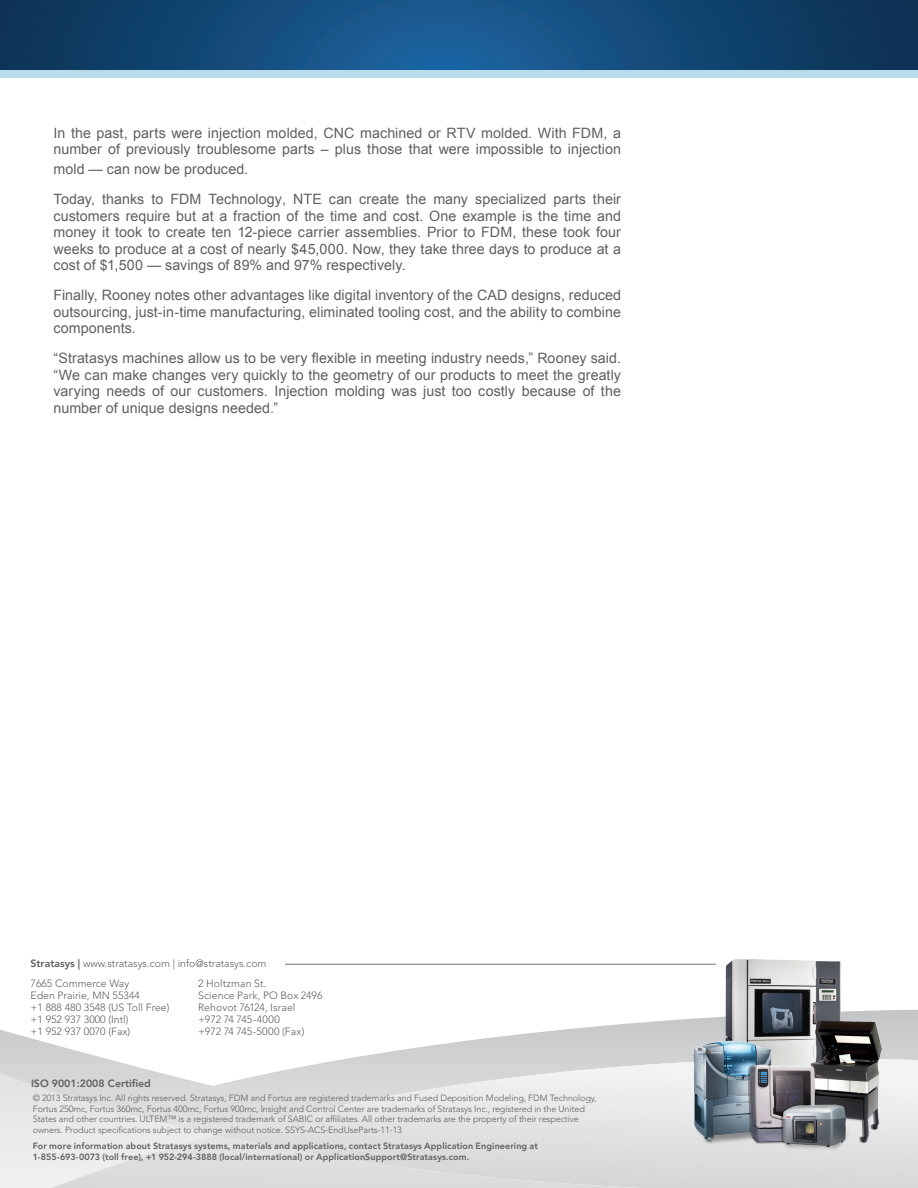
<style>
.page{position:relative;width:918px;height:1188px;background:#fff}
.page>*{position:absolute;margin:0;border:0;box-sizing:border-box;transform-origin:0 0}
.t1{font:14.25px/16.5px "Arial";letter-spacing:.005em;color:#5f5f62;text-align:justify}
.t2{font:300 10.5px/12px "Avenir LT Std";color:#5f5f62}
.t3{font:800 10.5px "Avenir LT Std";color:#5f5f62}
.t4{font:300 9px/10.5px "Avenir LT Std";letter-spacing:-.01em;color:#5f5f62}
.t5{font:800 9px/10.8px "Avenir LT Std";letter-spacing:.01em;color:#5f5f62}
.s1{font-weight:800}
</style>
<div class="page">
<svg style="left:0;top:1010px;width:918px;height:58px"></svg>
<svg style="left:214px;top:1058px;width:704px;height:77px"></svg>
<img style="left:686px;top:959px;width:202px;height:196px">
<hr style="left:285px;top:964px;width:431px;height:1px;background:#6e6e6f">
<div style="left:0;top:69px;width:918px;height:9px;background:#b8dcec"></div>
<svg style="left:0;top:0;width:918px;height:70px;background:#134876"></svg>
<p class="t1" style="left:53px;top:125px;width:569px">In the past, parts were injection molded, CNC machined or RTV molded. With FDM, a number of previously troublesome parts – plus those that were impossible to injection</p>
<p class="t1" style="left:53px;top:154px;width:569px;line-height:30px">mold — can now be produced.<br>Today, thanks to FDM Technology, NTE can create the many specialized parts their</p>
<p class="t1" style="left:53px;top:208px;width:569px">customers require but at a fraction of the time and cost. One example is the time and money it took to create ten 12-piece carrier assemblies. Prior to FDM, these took four weeks to produce at a cost of nearly $45,000. Now, they take three days to produce at a cost of $1,500 — savings of 89% and 97% respectively.</p>
<p class="t1" style="left:53px;top:287px;width:569px">Finally, Rooney notes other advantages like digital inventory of the CAD designs, reduced outsourcing, just-in-time manufacturing, eliminated tooling cost, and the ability to combine components.</p>
<p class="t1" style="left:53px;top:350px;width:569px">“Stratasys machines allow us to be very flexible in meeting industry needs,” Rooney said. “We can make changes very quickly to the geometry of our products to meet the greatly varying needs of our customers. Injection molding was just too costly because of the number of unique designs needed.”</p>
<p class="t2" style="left:31px;top:957px;width:237px"><span class="s1">Stratasys |</span> www.stratasys.com | info@stratasys.com</p>
<p class="t2" style="left:31px;top:977px;width:140px">7665 Commerce Way<br>Eden Prairie, MN 55344<br>+1 888 480 3548 (US Toll Free) +1 952 937 3000 (Intl)<br>+1 952 937 0070 (Fax)</p>
<p class="t2" style="left:198px;top:977px;width:126px">2 Holtzman St.<br>Science Park, PO Box 2496<br>Rehovot 76124, Israel<br>+972 74 745-4000<br>+972 74 745-5000 (Fax)</p>
<p class="t3" style="left:31px;top:1077px;width:121px">ISO 9001:2008 Certified</p>
<p class="t4" style="left:33px;top:1093px;width:565px">© 2013 Stratasys Inc. All rights reserved. Stratasys, FDM and Fortus are registered trademarks and Fused Deposition Modeling, FDM Technology, Fortus 250mc, Fortus 360mc, Fortus 400mc, Fortus 900mc, Insight and Control Center are trademarks of Stratasys Inc., registered in the United States and other countries. ULTEM™ is a registered trademark of SABIC or affiliates. All other trademarks are the property of their respective owners. Product specifications subject to change without notice. SSYS-ACS-EndUseParts-11-13</p>
<p class="t5" style="left:33px;top:1140px;width:507px">For more information about Stratasys systems, materials and applications, contact Stratasys Application Engineering at<br>1-855-693-0073 (toll free), +1 952-294-3888 (local/international) or ApplicationSupport@Stratasys.com.</p>
</div>
